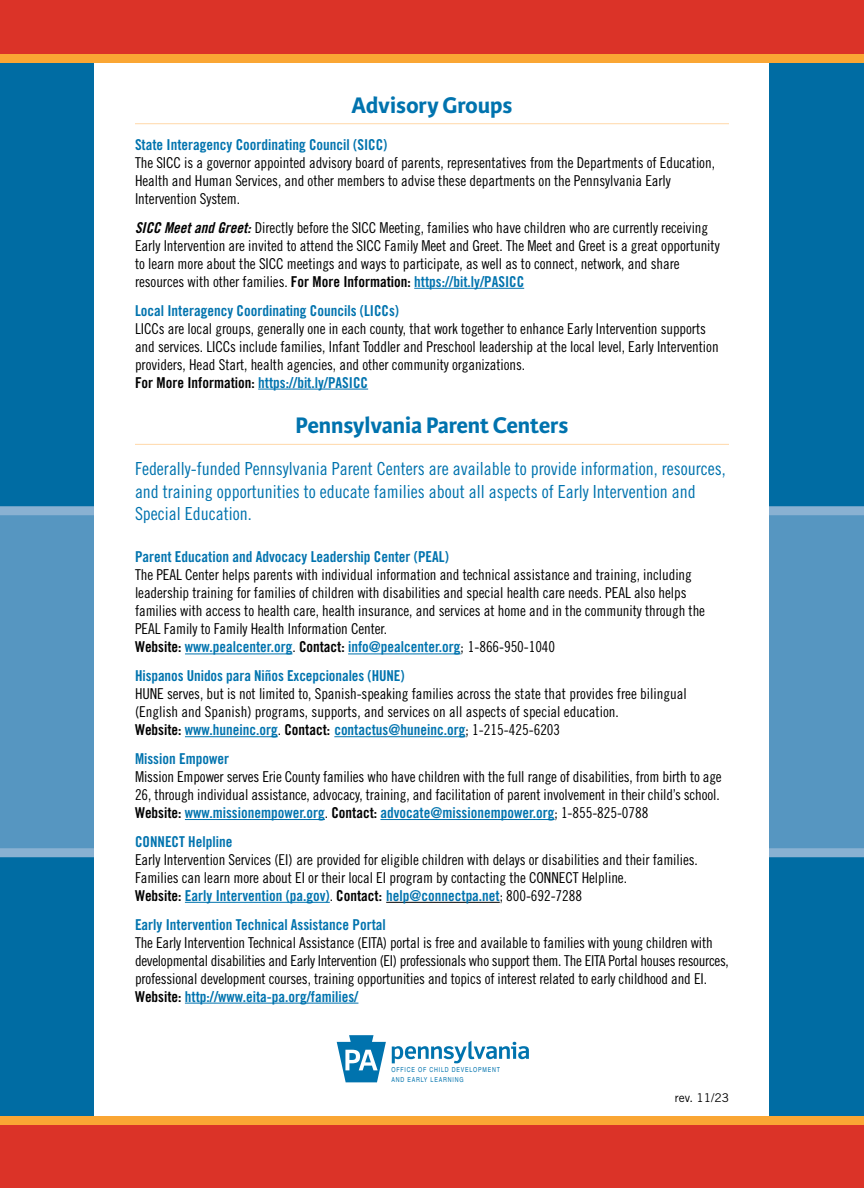
<style>
.page{position:relative;width:864px;height:1188px;background:#fff}
.page>*{position:absolute;margin:0;border:0;box-sizing:border-box;transform-origin:0 0}
.main_section_subhead{font:700 24px "Karmina Sans";letter-spacing:-.005em;color:#0073ae}
.body_intro{font:18px/22.5px "Trade Gothic LT Std Cn 18";color:#0073ae}
.bodycopy{font:15px/18px "Trade Gothic LT Std Cn 18";letter-spacing:-.005em;color:#000}
.t1{font:12px "Trade Gothic LT Std";letter-spacing:-.005em;color:#000}
.t2{font:6.9px/9.9px "Helvetica LT Std";letter-spacing:.15em;color:#0073ae;scale:.78 1}
.s1{font-family:"Trade Gothic LT Std Bd Cn 20";color:#0073ae}
.s2{font-family:"Trade Gothic LT Std Bd Cn 20 Obl"}
.s3{font-family:"Trade Gothic LT Std Bd Cn 20"}
</style>
<div class="page">
<div style="left:0;top:27px;width:94px;height:1134px;background:#006ca3"></div>
<div style="left:770px;top:27px;width:94px;height:1134px;background:#006ca3"></div>
<div style="left:0;top:506px;width:864px;height:351px;background:#5696c1"></div>
<div style="left:94px;top:26px;width:676px;height:1108px;background:#fff"></div>
<div style="left:0;top:0;width:864px;height:57px;background:#db3328"></div>
<div style="left:0;top:54px;width:864px;height:9px;background:#faa634"></div>
<div style="left:0;top:1125px;width:864px;height:63px;background:#db3328"></div>
<div style="left:0;top:1116px;width:864px;height:9px;background:#faa634"></div>
<hr style="left:135px;top:123px;width:594px;height:1px;background:#ffd8a9">
<hr style="left:414px;top:288px;width:110px;height:1px;background:#0073ae">
<hr style="left:258px;top:389px;width:110px;height:1px;background:#0073ae">
<hr style="left:135px;top:444px;width:594px;height:1px;background:#ffd8a9">
<hr style="left:185px;top:654px;width:107px;height:1px;background:#0073ae">
<hr style="left:348px;top:654px;width:113px;height:1px;background:#0073ae">
<hr style="left:185px;top:736px;width:93px;height:1px;background:#0073ae">
<hr style="left:334px;top:736px;width:131px;height:1px;background:#0073ae">
<hr style="left:185px;top:819px;width:140px;height:1px;background:#0073ae">
<hr style="left:380px;top:819px;width:175px;height:1px;background:#0073ae">
<hr style="left:185px;top:902px;width:145px;height:1px;background:#0073ae">
<hr style="left:386px;top:902px;width:114px;height:1px;background:#000">
<hr style="left:185px;top:1003px;width:173px;height:1px;background:#0073ae">
<svg style="left:392px;top:1041px;width:137px;height:22px"></svg>
<svg style="left:337px;top:1035px;width:49px;height:47px"></svg>
<p class="main_section_subhead" style="left:351px;top:91px;width:163px">Advisory Groups</p>
<p class="bodycopy" style="left:135px;top:135px;width:582px"><span class="s1">State Interagency Coordinating Council (SICC)<br></span>The SICC is a governor appointed advisory board of parents, representatives from the Departments of Education, Health and Human Services, and other members to advise these departments on the Pennsylvania Early Intervention System.</p>
<p class="bodycopy" style="left:135px;top:218px;width:586px"><span class="s2">SICC Meet and Greet:</span> Directly before the SICC Meeting, families who have children who are currently receiving Early Intervention are invited to attend the SICC Family Meet and Greet. The Meet and Greet is a great opportunity to learn more about the SICC meetings and ways to participate, as well as to connect, network, and share resources with other families. <span class="s3">For More Information:</span> <span class="s1">https://bit.ly/PASICC</span></p>
<p class="bodycopy" style="left:135px;top:301px;width:585px"><span class="s1">Local Interagency Coordinating Councils (LICCs)<br></span>LICCs are local groups, generally one in each county, that work together to enhance Early Intervention supports and services. LICCs include families, Infant Toddler and Preschool leadership at the local level, Early Intervention providers, Head Start, health agencies, and other community organizations.<br><span class="s3">For More Information:</span> <span class="s1">https://bit.ly/PASICC</span></p>
<p class="main_section_subhead" style="left:296px;top:412px;width:274px">Pennsylvania Parent Centers</p>
<p class="body_intro" style="left:135px;top:457px;width:592px">Federally-funded Pennsylvania Parent Centers are available to provide information, resources, and training opportunities to educate families about all aspects of Early Intervention and<br>Special Education.</p>
<p class="bodycopy" style="left:135px;top:548px;width:572px"><span class="s1">Parent Education and Advocacy Leadership Center (PEAL)<br></span>The PEAL Center helps parents with individual information and technical assistance and training, including leadership training for families of children with disabilities and special health care needs. PEAL also helps families with access to health care, health insurance, and services at home and in the community through the PEAL Family to Family Health Information Center.<br><span class="s3">Website:</span> <span class="s1">www.pealcenter.org</span>. <span class="s3">Contact:</span> <span class="s1">info@pealcenter.org</span>; 1-866-950-1040</p>
<p class="bodycopy" style="left:135px;top:667px;width:553px"><span class="s1">Hispanos Unidos para Niños Excepcionales (HUNE)<br></span>HUNE serves, but is not limited to, Spanish-speaking families across the state that provides free bilingual (English and Spanish) programs, supports, and services on all aspects of special education.<br><span class="s3">Website:</span> <span class="s1">www.huneinc.org</span>. <span class="s3">Contact:</span> <span class="s1">contactus@huneinc.org</span>; 1-215-425-6203</p>
<p class="bodycopy" style="left:135px;top:750px;width:588px"><span class="s1">Mission Empower<br></span>Mission Empower serves Erie County families who have children with the full range of disabilities, from birth to age 26, through individual assistance, advocacy, training, and facilitation of parent involvement in their child’s school.<br><span class="s3">Website:</span> <span class="s1">www.missionempower.org</span>. <span class="s3">Contact:</span> <span class="s1">advocate@missionempower.org</span>; 1-855-825-0788</p>
<p class="bodycopy" style="left:135px;top:832px;width:564px"><span class="s1">CONNECT Helpline<br></span>Early Intervention Services (EI) are provided for eligible children with delays or disabilities and their families.<br>Families can learn more about EI or their local EI program by contacting the CONNECT Helpline.<br><span class="s3">Website:</span> <span class="s1">Early Intervention (pa.gov)</span>. <span class="s3">Contact:</span> <span class="s1">help@connectpa.net</span>; 800-692-7288</p>
<p class="bodycopy" style="left:135px;top:915px;width:595px"><span class="s1">Early Intervention Technical Assistance Portal<br></span>The Early Intervention Technical Assistance (EITA) portal is free and available to families with young children with developmental disabilities and Early Intervention (EI) professionals who support them. The EITA Portal houses resources, professional development courses, training opportunities and topics of interest related to early childhood and EI.<br><span class="s3">Website:</span> <span class="s1">http://www.eita-pa.org/families/</span></p>
<p class="t2" style="left:392px;top:1064px;width:141px">OFFICE OF CHILD DEVELOPMENT<br>AND EARLY LEARNING</p>
<p class="t1" style="left:675px;top:1091px;width:56px">rev. 11/23</p>
</div>
